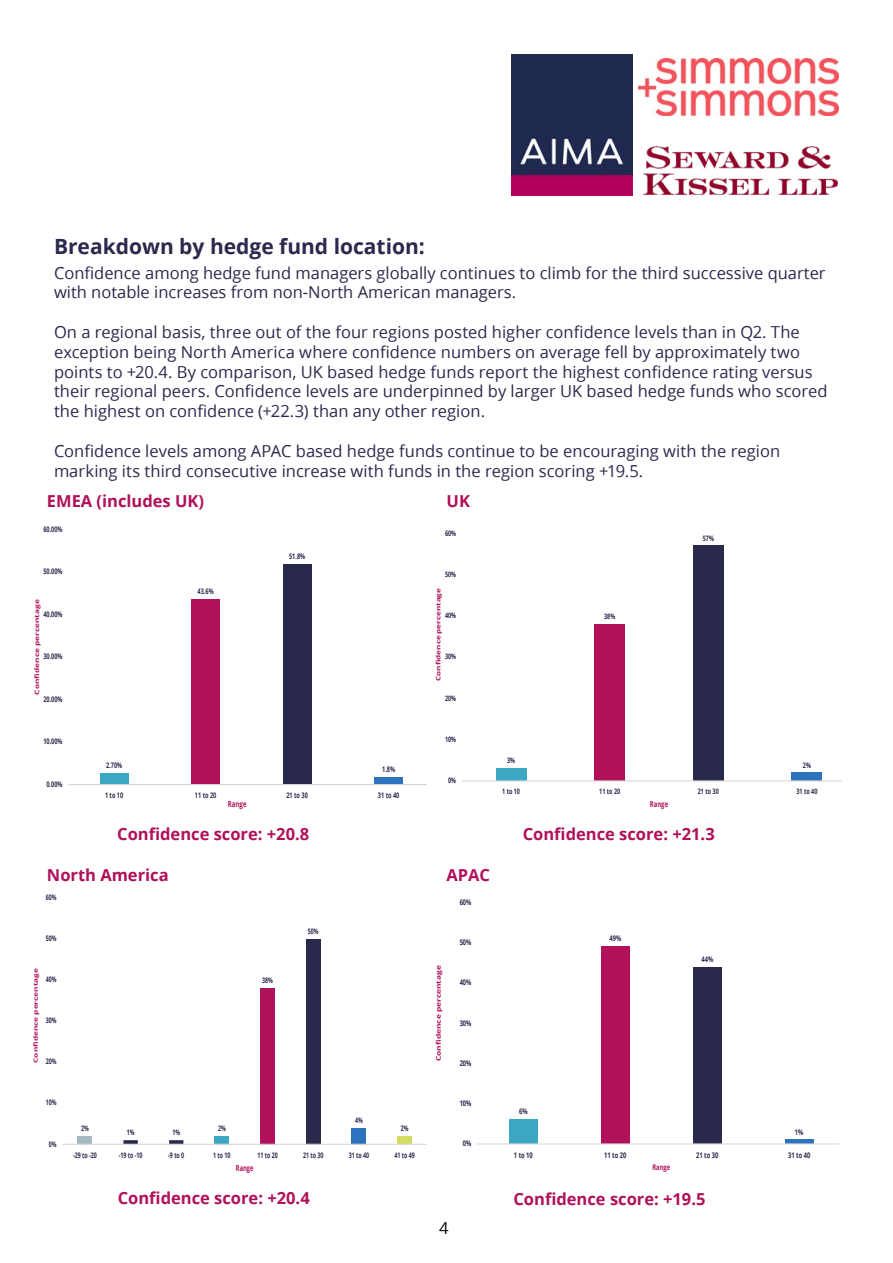
<style>
.page{position:relative;width:893px;height:1263px;background:#fff}
.page>*{position:absolute;margin:0;border:0;box-sizing:border-box;transform-origin:0 0}
.Main_content{font:700 21px "Open Sans";color:#2b294c}
.Main_content-2{font:16.5px/19.8px "Open Sans";color:#2b294c}
.Main_content-3{font:700 16.5px "Open Sans";color:#b0115a}
.t1{font:16.5px "Open Sans";color:#000}
.t2{font:700 8.25px "Open Sans";color:#b0115a;scale:.73 1}
.t3{font:700 8.25px "Open Sans";color:#b0115a;scale:.7 1}
.t4{font:700 8.1px "Open Sans";color:#b0115a;scale:.74 1}
.t5{font:700 7.65px "Open Sans";letter-spacing:-.005em;color:#29294c;scale:.7 1}
.t6{font:700 7.65px "Open Sans";letter-spacing:-.005em;color:#29294c;scale:.73 1}
.t7{font:700 7.65px "Open Sans";letter-spacing:-.005em;color:#29294c;scale:.75 1}
.t8{font:700 7.65px "Open Sans";color:#b0115a;scale:.75 1}
.t9{font:700 7.35px "Open Sans";letter-spacing:-.005em;color:#29294c;scale:.74 1}
.t10{font:700 6.3px "Open Sans";color:#b0115a;scale:1.33 1}
.t11{font:700 6px "Open Sans";color:#b0115a;scale:1.37 1}
.t12{font:700 6px "Open Sans";color:#b0115a;scale:1.36 1}
.t13{font:700 5.7px "Open Sans";color:#b0115a;scale:1.43 1}
</style>
<div class="page">
<img style="left:512px;top:54px;width:121px;height:141px">
<img style="left:644px;top:146px;width:194px;height:48px">
<img style="left:638px;top:58px;width:200px;height:57px">
<div style="left:100px;top:773px;width:28px;height:12px;background:#3ca7c3"></div>
<div style="left:191px;top:599px;width:29px;height:186px;background:#b0115a"></div>
<div style="left:283px;top:564px;width:29px;height:221px;background:#29294c"></div>
<div style="left:374px;top:777px;width:29px;height:8px;background:#2d72bd"></div>
<hr style="left:68px;top:784px;width:358px;height:1px;background:#d9d9d9">
<div style="left:496px;top:768px;width:31px;height:13px;background:#3ca7c3"></div>
<div style="left:594px;top:624px;width:31px;height:157px;background:#b0115a"></div>
<div style="left:693px;top:546px;width:31px;height:235px;background:#29294c"></div>
<div style="left:791px;top:773px;width:31px;height:8px;background:#2d72bd"></div>
<hr style="left:462px;top:781px;width:379px;height:1px;background:#d9d9d9">
<div style="left:78px;top:1136px;width:14px;height:8px;background:#a5b9c3"></div>
<div style="left:215px;top:1136px;width:14px;height:8px;background:#3ca7c3"></div>
<div style="left:260px;top:988px;width:15px;height:156px;background:#b0115a"></div>
<div style="left:306px;top:939px;width:14px;height:205px;background:#29294c"></div>
<div style="left:352px;top:1128px;width:14px;height:16px;background:#2d72bd"></div>
<div style="left:397px;top:1136px;width:15px;height:8px;background:#d4dc5f"></div>
<svg style="left:169px;top:1140px;width:14px;height:4px"></svg>
<svg style="left:123px;top:1140px;width:15px;height:4px"></svg>
<hr style="left:62px;top:1144px;width:364px;height:1px;background:#d9d9d9">
<div style="left:509px;top:1120px;width:29px;height:24px;background:#3ca7c3"></div>
<div style="left:601px;top:947px;width:29px;height:197px;background:#b0115a"></div>
<div style="left:693px;top:967px;width:29px;height:177px;background:#29294c"></div>
<svg style="left:785px;top:1140px;width:29px;height:4px"></svg>
<hr style="left:477px;top:1144px;width:362px;height:1px;background:#d9d9d9">
<p class="Main_content" style="left:54px;top:232px;width:372px">Breakdown by hedge fund location:</p>
<p class="Main_content-2" style="left:54px;top:262px;width:773px">Confidence among hedge fund managers globally continues to climb for the third successive quarter with notable increases from non-North American managers.</p>
<p class="Main_content-2" style="left:54px;top:322px;width:775px">On a regional basis, three out of the four regions posted higher confidence levels than in Q2. The exception being North America where confidence numbers on average fell by approximately two points to +20.4. By comparison, UK based hedge funds report the highest confidence rating versus their regional peers. Confidence levels are underpinned by larger UK based hedge funds who scored the highest on confidence (+22.3) than any other region.</p>
<p class="Main_content-2" style="left:54px;top:441px;width:728px">Confidence levels among APAC based hedge funds continue to be encouraging with the region marking its third consecutive increase with funds in the region scoring +19.5.</p>
<p class="Main_content-3" style="left:47px;top:489px;width:159px">EMEA (includes UK)</p>
<p class="Main_content-3" style="left:447px;top:489px;width:25px">UK</p>
<p class="t6" style="left:43px;top:524px;width:28px">60.00%</p>
<p class="t9" style="left:445px;top:528px;width:17px">60%</p>
<p class="t6" style="left:289px;top:551px;width:24px">51.8%</p>
<p class="t6" style="left:43px;top:566px;width:28px">50.00%</p>
<p class="t9" style="left:445px;top:569px;width:17px">50%</p>
<p class="t11" style="left:33px;top:695px;width:71px;rotate:-90deg">Confidence percentage</p>
<p class="t6" style="left:43px;top:609px;width:28px">40.00%</p>
<p class="t6" style="left:43px;top:651px;width:28px">30.00%</p>
<p class="t6" style="left:43px;top:694px;width:28px">20.00%</p>
<p class="t6" style="left:198px;top:586px;width:24px">43.6%</p>
<p class="t12" style="left:434px;top:681px;width:70px;rotate:-90deg">Confidence percentage</p>
<p class="t9" style="left:445px;top:610px;width:17px">40%</p>
<p class="t9" style="left:445px;top:652px;width:17px">30%</p>
<p class="t9" style="left:445px;top:693px;width:17px">20%</p>
<p class="t6" style="left:43px;top:736px;width:28px">10.00%</p>
<p class="t9" style="left:445px;top:734px;width:17px">10%</p>
<p class="t6" style="left:106px;top:759px;width:24px">2.70%</p>
<p class="t6" style="left:382px;top:763px;width:19px">1.8%</p>
<p class="t6" style="left:47px;top:779px;width:24px">0.00%</p>
<p class="t9" style="left:448px;top:775px;width:12px">0%</p>
<p class="t6" style="left:105px;top:790px;width:27px">1 to 10</p>
<p class="t6" style="left:195px;top:790px;width:31px">11 to 20</p>
<p class="t6" style="left:286px;top:790px;width:31px">21 to 30</p>
<p class="t6" style="left:378px;top:790px;width:31px">31 to 40</p>
<p class="t2" style="left:228px;top:798px;width:27px">Range</p>
<p class="t9" style="left:507px;top:755px;width:12px">3%</p>
<p class="t9" style="left:604px;top:611px;width:17px">38%</p>
<p class="t9" style="left:703px;top:533px;width:17px">57%</p>
<p class="t9" style="left:803px;top:760px;width:12px">2%</p>
<p class="t9" style="left:502px;top:786px;width:26px">1 to 10</p>
<p class="t9" style="left:599px;top:786px;width:30px">11 to 20</p>
<p class="t9" style="left:698px;top:786px;width:30px">21 to 30</p>
<p class="t9" style="left:796px;top:786px;width:30px">31 to 40</p>
<p class="t4" style="left:650px;top:798px;width:26px">Range</p>
<p class="Main_content-3" style="left:117px;top:822px;width:194px">Confidence score: +20.8</p>
<p class="Main_content-3" style="left:523px;top:822px;width:194px">Confidence score: +21.3</p>
<p class="Main_content-3" style="left:47px;top:863px;width:123px">North America</p>
<p class="Main_content-3" style="left:446px;top:863px;width:45px">APAC</p>
<p class="t5" style="left:46px;top:892px;width:17px">60%</p>
<p class="t7" style="left:460px;top:897px;width:17px">60%</p>
<p class="t5" style="left:46px;top:933px;width:17px">50%</p>
<p class="t5" style="left:308px;top:925px;width:17px">50%</p>
<p class="t7" style="left:460px;top:937px;width:17px">50%</p>
<p class="t7" style="left:609px;top:933px;width:17px">49%</p>
<p class="t7" style="left:701px;top:953px;width:17px">44%</p>
<p class="t13" style="left:32px;top:1063px;width:68px;rotate:-90deg">Confidence percentage</p>
<p class="t5" style="left:46px;top:974px;width:17px">40%</p>
<p class="t5" style="left:46px;top:1015px;width:17px">30%</p>
<p class="t5" style="left:46px;top:1056px;width:17px">20%</p>
<p class="t5" style="left:262px;top:975px;width:17px">38%</p>
<p class="t10" style="left:434px;top:1061px;width:74px;rotate:-90deg">Confidence percentage</p>
<p class="t7" style="left:460px;top:977px;width:17px">40%</p>
<p class="t7" style="left:460px;top:1017px;width:17px">30%</p>
<p class="t7" style="left:460px;top:1057px;width:17px">20%</p>
<p class="t5" style="left:46px;top:1097px;width:17px">10%</p>
<p class="t7" style="left:460px;top:1098px;width:17px">10%</p>
<p class="t7" style="left:519px;top:1106px;width:13px">6%</p>
<p class="t5" style="left:355px;top:1114px;width:13px">4%</p>
<p class="t5" style="left:81px;top:1122px;width:13px">2%</p>
<p class="t5" style="left:127px;top:1127px;width:13px">1%</p>
<p class="t5" style="left:172px;top:1127px;width:13px">1%</p>
<p class="t5" style="left:218px;top:1122px;width:13px">2%</p>
<p class="t5" style="left:401px;top:1122px;width:13px">2%</p>
<p class="t7" style="left:795px;top:1126px;width:13px">1%</p>
<p class="t5" style="left:49px;top:1138px;width:13px">0%</p>
<p class="t7" style="left:463px;top:1138px;width:13px">0%</p>
<p class="t5" style="left:73px;top:1149px;width:35px">-29 to -20</p>
<p class="t5" style="left:119px;top:1149px;width:35px">-19 to -10</p>
<p class="t5" style="left:168px;top:1149px;width:24px">-9 to 0</p>
<p class="t5" style="left:213px;top:1149px;width:26px">1 to 10</p>
<p class="t5" style="left:257px;top:1149px;width:31px">11 to 20</p>
<p class="t5" style="left:303px;top:1149px;width:31px">21 to 30</p>
<p class="t5" style="left:349px;top:1149px;width:31px">31 to 40</p>
<p class="t5" style="left:394px;top:1149px;width:31px">41 to 49</p>
<p class="t7" style="left:514px;top:1149px;width:27px">1 to 10</p>
<p class="t7" style="left:604px;top:1149px;width:31px">11 to 20</p>
<p class="t7" style="left:696px;top:1149px;width:31px">21 to 30</p>
<p class="t7" style="left:788px;top:1149px;width:31px">31 to 40</p>
<p class="t3" style="left:236px;top:1162px;width:27px">Range</p>
<p class="t8" style="left:652px;top:1162px;width:25px">Range</p>
<p class="Main_content-3" style="left:118px;top:1186px;width:194px">Confidence score: +20.4</p>
<p class="Main_content-3" style="left:513px;top:1187px;width:194px">Confidence score: +19.5</p>
<p class="t1" style="left:439px;top:1217px;width:11px">4</p>
</div>
